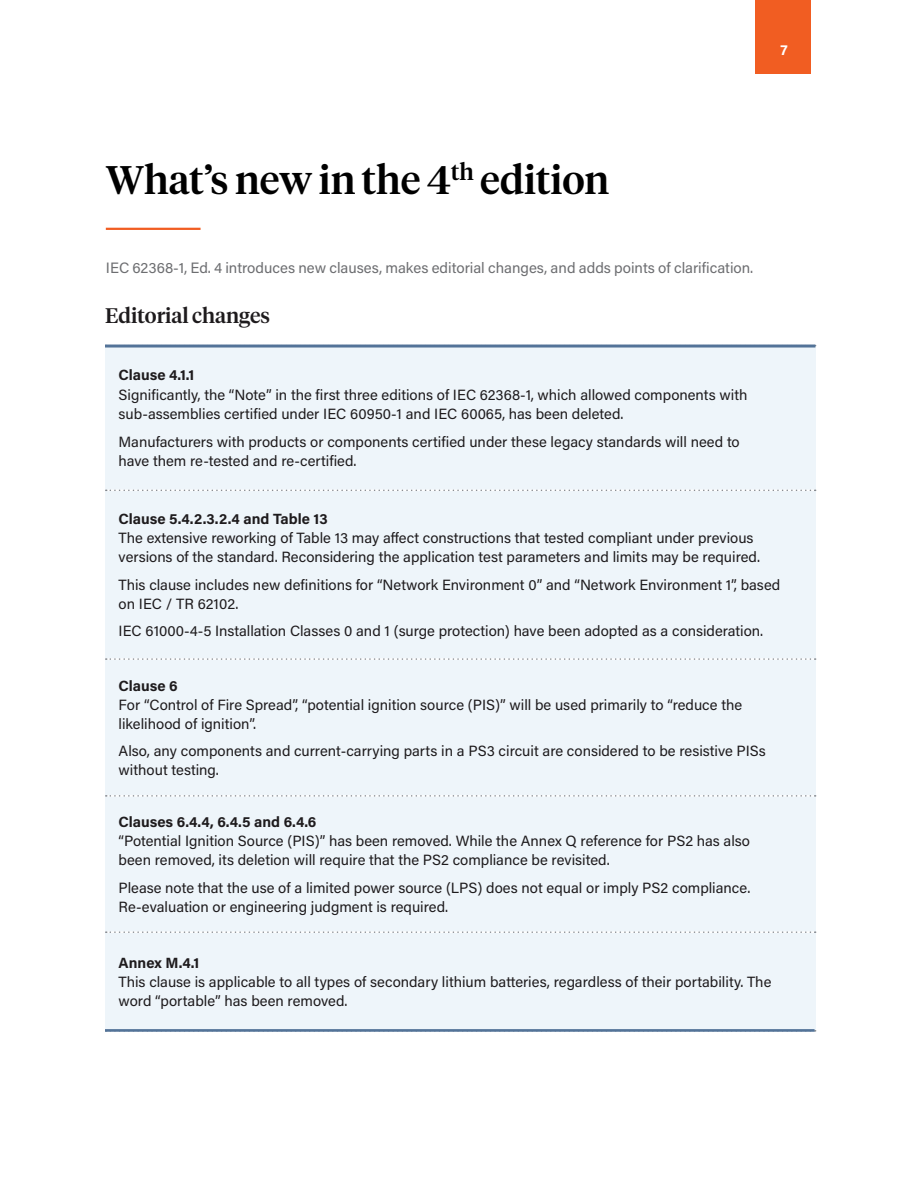
<style>
.page{position:relative;width:918px;height:1188px;background:#fff}
.page>*{position:absolute;margin:0;border:0;box-sizing:border-box;transform-origin:0 0}
.t1{font:500 39.75px "Tiempos Headline";color:#000}
.t2{font:500 21px "Tiempos Headline";color:#1e1b1d}
.BODY_COPY__JUSTIFIED{font:15px "Acumin Pro";color:#6d6e71}
.t3{font:14.85px/19px "Acumin Pro";color:#1e1b1d}
.t4{font:700 14.85px "Acumin Pro";letter-spacing:-.005em;color:#1e1b1d}
.t5{font:700 14.7px "Acumin Pro";color:#fff}
</style>
<div class="page">
<div style="left:756px;top:0;width:55px;height:73px;background:#f15d22"></div>
<hr style="left:106px;top:228px;width:95px;height:2px;background:#f15d22">
<div style="left:105px;top:348px;width:710px;height:684px;background:#eef5fa"></div>
<svg style="left:106px;top:490px;width:710px;height:1px"></svg>
<svg style="left:106px;top:658px;width:710px;height:2px"></svg>
<svg style="left:106px;top:795px;width:710px;height:2px"></svg>
<svg style="left:106px;top:931px;width:710px;height:2px"></svg>
<hr style="left:105px;top:345px;width:710px;height:3px;background:#537398">
<hr style="left:105px;top:1029px;width:710px;height:3px;background:#537398">
<p class="t5" style="left:780px;top:39px;width:9px">7</p>
<h3 class="t1" style="left:106px;top:152px;width:505px">What’s new in the 4<sup>th</sup> edition</h3>
<p class="BODY_COPY__JUSTIFIED" style="left:106px;top:257px;width:649px">IEC 62368-1, Ed. 4 introduces new clauses, makes editorial changes, and adds points of clarification.</p>
<h4 class="t2" style="left:105px;top:301px;width:167px">Editorial changes</h4>
<h5 class="t4" style="left:119px;top:365px;width:77px">Clause 4.1.1</h5>
<p class="t3" style="left:119px;top:384px;width:630px">Significantly, the “Note” in the first three editions of IEC 62368-1, which allowed components with sub-assemblies certified under IEC 60950-1 and IEC 60065, has been deleted.</p>
<p class="t3" style="left:119px;top:432px;width:623px">Manufacturers with products or components certified under these legacy standards will need to have them re-tested and re-certified.</p>
<h5 class="t4" style="left:119px;top:509px;width:211px">Clause 5.4.2.3.2.4 and Table 13</h5>
<p class="t3" style="left:119px;top:528px;width:643px">The extensive reworking of Table 13 may affect constructions that tested compliant under previous versions of the standard. Reconsidering the application test parameters and limits may be required.</p>
<p class="t3" style="left:119px;top:574px;width:663px">This clause includes new definitions for “Network Environment 0” and “Network Environment 1”, based on IEC / TR 62102.</p>
<p class="t3" style="left:119px;top:621px;width:646px">IEC 61000-4-5 Installation Classes 0 and 1 (surge protection) have been adopted as a consideration.</p>
<h5 class="t4" style="left:119px;top:675px;width:61px">Clause 6</h5>
<p class="t3" style="left:119px;top:694px;width:625px">For “Control of Fire Spread”, “potential ignition source (PIS)” will be used primarily to “reduce the likelihood of ignition”.</p>
<p class="t3" style="left:119px;top:741px;width:649px">Also, any components and current-carrying parts in a PS3 circuit are considered to be resistive PISs without testing.</p>
<h5 class="t4" style="left:119px;top:812px;width:199px">Clauses 6.4.4, 6.4.5 and 6.4.6</h5>
<p class="t3" style="left:119px;top:831px;width:633px">“Potential Ignition Source (PIS)” has been removed. While the Annex Q reference for PS2 has also been removed, its deletion will require that the PS2 compliance be revisited.</p>
<p class="t3" style="left:119px;top:877px;width:633px">Please note that the use of a limited power source (LPS) does not equal or imply PS2 compliance.<br>Re-evaluation or engineering judgment is required.</p>
<h5 class="t4" style="left:119px;top:952px;width:82px">Annex M.4.1</h5>
<p class="t3" style="left:119px;top:972px;width:654px">This clause is applicable to all types of secondary lithium batteries, regardless of their portability. The word “portable” has been removed.</p>
</div>
